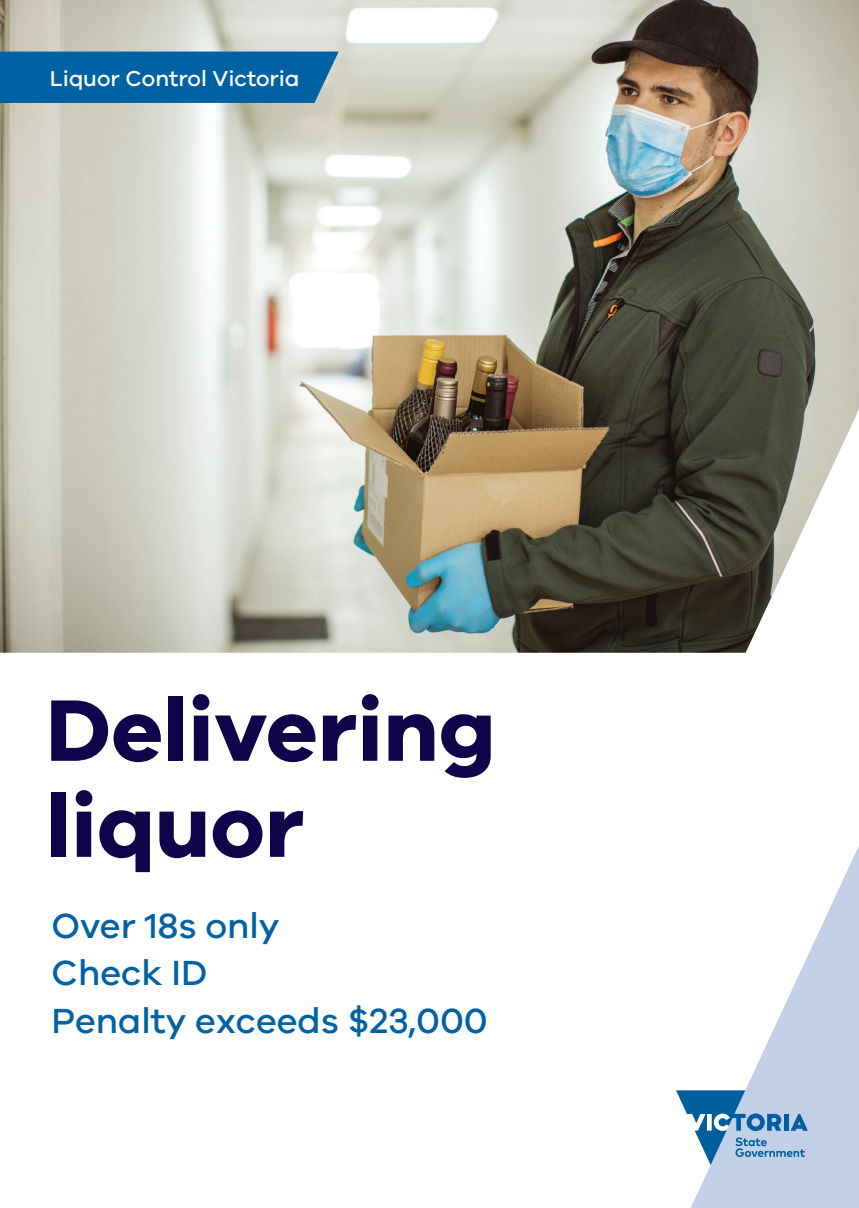
<style>
.page{position:relative;width:859px;height:1208px;background:#fff}
.page>*{position:absolute;margin:0;border:0;box-sizing:border-box;transform-origin:0 0}
.heading_2{font:700 90px/96px "VIC";color:#0d0449}
.body_text{font:500 36px "VIC";color:#0062a3}
.pull_out_box_texts{font:500 22.3px "VIC";color:#fff}
</style>
<div class="page">
<img style="left:0;top:0;width:859px;height:653px">
<div style="left:0;top:52px;width:339px;height:51px;background:#0062a3"></div>
<svg style="left:691px;top:846px;width:168px;height:362px"></svg>
<svg style="left:676px;top:1090px;width:132px;height:75px"></svg>
<p class="pull_out_box_texts" style="left:50px;top:65px;width:251px">Liquor Control Victoria</p>
<p class="heading_2" style="left:46px;top:679px;width:451px">Delivering liquor</p>
<p class="body_text" style="left:52px;top:904px;width:230px">Over 18s only</p>
<p class="body_text" style="left:52px;top:951px;width:157px">Check ID</p>
<p class="body_text" style="left:52px;top:999px;width:438px">Penalty exceeds $23,000</p>
</div>
